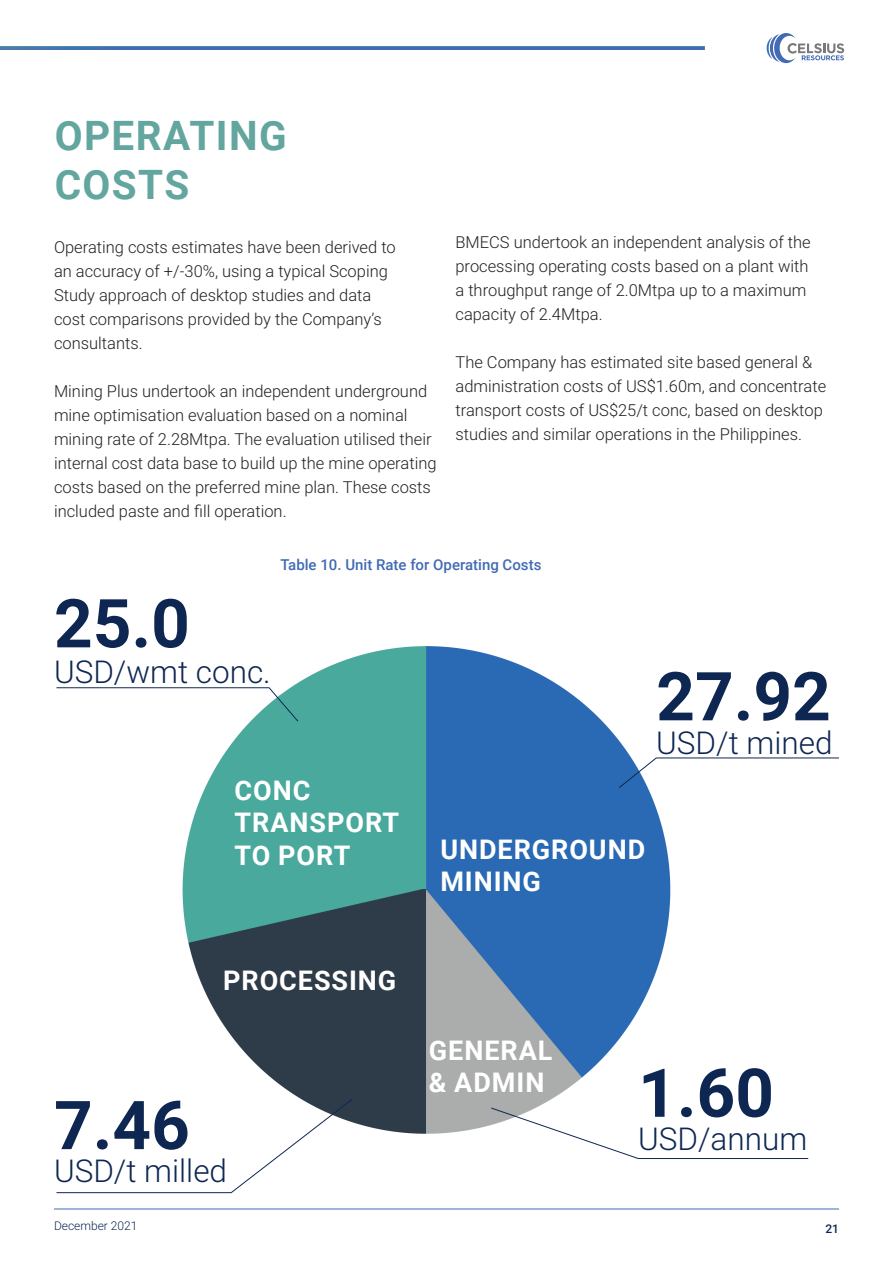
<style>
.page{position:relative;width:893px;height:1263px;background:#fff}
.page>*{position:absolute;margin:0;border:0;box-sizing:border-box;transform-origin:0 0}
.t1{font:700 67.5px "Roboto";color:#0e2752}
.t2{font:700 40.5px/48.6px "Roboto";letter-spacing:.035em;color:#63a69f}
.t3{font:300 31.5px "Roboto";color:#0e2752}
.t4{font:700 27px/32.4px "Roboto";letter-spacing:.035em;color:#fff}
.t5{font:300 16.5px/24px "Roboto";color:#231f20}
.t6{font:500 15px "Roboto";color:#416bb4}
.t7{font:300 12px "Roboto";color:#0e2752}
.t8{font:500 12px "Roboto";color:#0e2752}
</style>
<div class="page">
<img style="left:182px;top:646px;width:489px;height:488px">
<svg style="left:490px;top:1107px;width:319px;height:52px"></svg>
<svg style="left:56px;top:1098px;width:297px;height:95px"></svg>
<svg style="left:618px;top:757px;width:221px;height:32px"></svg>
<svg style="left:56px;top:687px;width:243px;height:35px"></svg>
<hr style="left:54px;top:1209px;width:785px;height:1px;background:#416bb4">
<img style="left:0;top:47px;width:704px;height:2px">
<svg style="left:767px;top:33px;width:77px;height:30px"></svg>
<h2 class="t2" style="left:55px;top:110px;width:234px">OPERATING<br>COSTS</h2>
<p class="t5" style="left:54px;top:234px;width:343px">Operating costs estimates have been derived to an accuracy of +/-30%, using a typical Scoping Study approach of desktop studies and data cost comparisons provided by the Company’s consultants.</p>
<p class="t5" style="left:54px;top:378px;width:384px">Mining Plus undertook an independent underground mine optimisation evaluation based on a nominal mining rate of 2.28Mtpa. The evaluation utilised their internal cost data base to build up the mine operating costs based on the preferred mine plan. These costs included paste and fill operation.</p>
<p class="t5" style="left:455px;top:229px;width:357px">BMECS undertook an independent analysis of the processing operating costs based on a plant with a throughput range of 2.0Mtpa up to a maximum capacity of 2.4Mtpa.</p>
<p class="t5" style="left:455px;top:349px;width:372px">The Company has estimated site based general &amp; administration costs of US$1.60m, and concentrate transport costs of US$25/t conc, based on desktop studies and similar operations in the Philippines.</p>
<h1 class="t1" style="left:54px;top:576px;width:137px">25.0</h1>
<h3 class="t3" style="left:54px;top:649px;width:218px">USD/wmt conc.</h3>
<p class="t6" style="left:280px;top:554px;width:263px">Table 10. Unit Rate for Operating Costs</p>
<h3 class="t4" style="left:235px;top:773px;width:166px">CONC<br>TRANSPORT<br>TO PORT</h3>
<h3 class="t4" style="left:440px;top:832px;width:206px">UNDERGROUND<br>MINING</h3>
<h1 class="t1" style="left:656px;top:649px;width:176px">27.92</h1>
<h3 class="t3" style="left:656px;top:721px;width:178px">USD/t mined</h3>
<h3 class="t4" style="left:223px;top:963px;width:175px">PROCESSING</h3>
<h1 class="t1" style="left:54px;top:1078px;width:137px">7.46</h1>
<h3 class="t3" style="left:54px;top:1149px;width:175px">USD/t milled</h3>
<h3 class="t4" style="left:429px;top:1033px;width:125px">GENERAL &amp; ADMIN</h3>
<h1 class="t1" style="left:638px;top:1045px;width:137px">1.60</h1>
<h3 class="t3" style="left:638px;top:1117px;width:171px">USD/annum</h3>
<p class="t7" style="left:54px;top:1217px;width:85px">December 2021</p>
<p class="t8" style="left:825px;top:1221px;width:15px">21</p>
</div>
